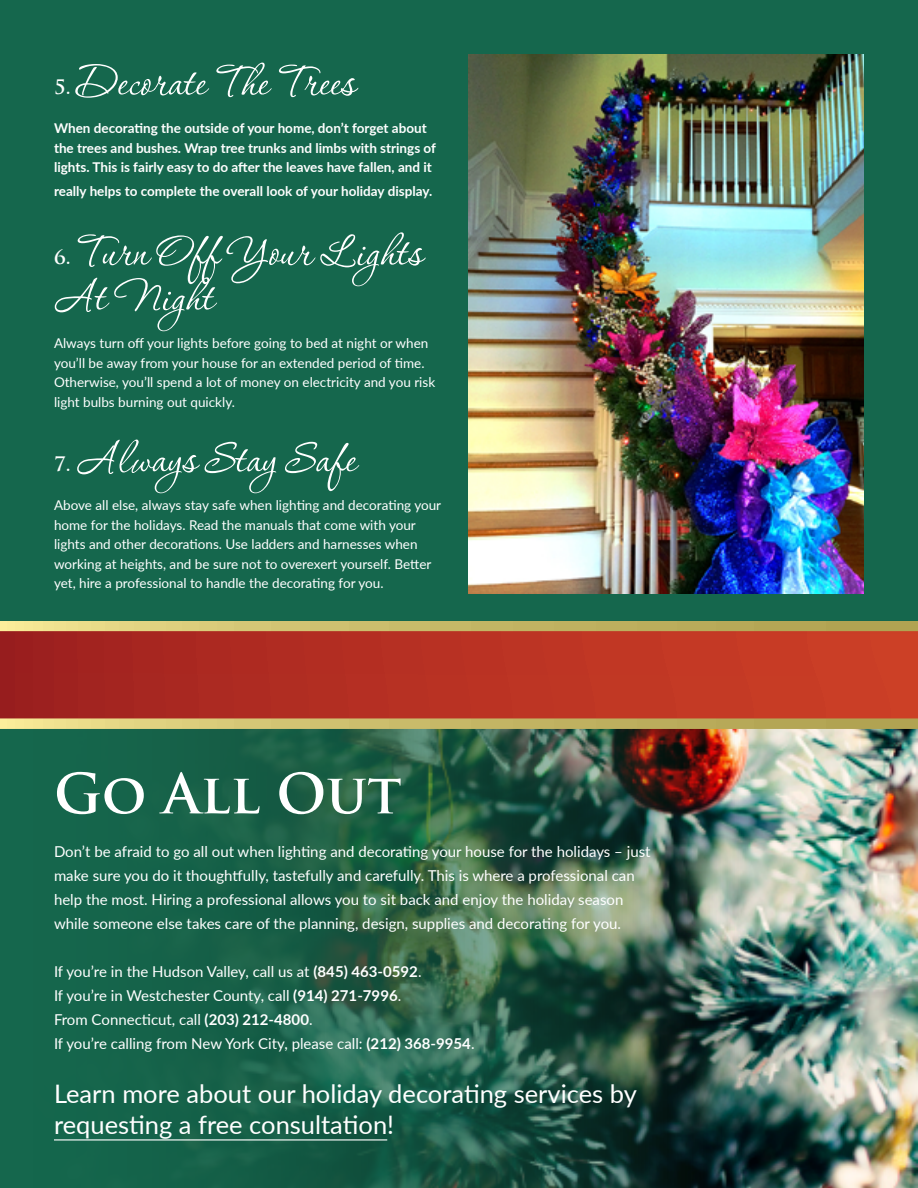
<style>
.page{position:relative;width:918px;height:1188px;background:#15674d}
.page>*{position:absolute;margin:0;border:0;box-sizing:border-box;transform-origin:0 0}
.t1{font:54px/45px "P22 Corinthia";color:#fff}
.t2{font:700 54px "Trajan Pro";color:#fff}
.t3{font:25.5px/30.6px "Lato";color:#fff}
.t4{font:700 19.5px "Trajan Pro";color:#fff}
.t5{font:15px/24px "Lato";color:#fff}
.t6{font:13.5px/19.5px "Lato";color:#fff}
.t7{font:700 13.5px/19.5px "Lato";color:#fff}
.s1{font-weight:700}
</style>
<div class="page">
<img style="left:188px;top:729px;width:730px;height:459px">
<hr style="left:54px;top:1139px;width:333px;height:2px;background:#fff">
<img style="left:468px;top:54px;width:396px;height:540px">
<svg style="left:0;top:621px;width:918px;height:108px"></svg>
<svg style="left:0;top:631px;width:918px;height:87px"></svg>
<h1 class="t1" style="left:76px;top:63px;width:280px">Decorate The Trees</h1>
<p class="t7" style="left:54px;top:118px;width:384px">When decorating the outside of your home, don’t forget about the trees and bushes. Wrap tree trunks and limbs with strings of lights. This is fairly easy to do after the leaves have fallen, and it</p>
<p class="t7" style="left:54px;top:180px;width:380px">really helps to complete the overall look of your holiday display.</p>
<h3 class="t4" style="left:54px;top:75px;width:18px">5.</h3>
<h1 class="t1" style="left:54px;top:233px;width:370px;text-indent:22px">Turn Off Your Lights<br>At Night</h1>
<p class="t6" style="left:54px;top:333px;width:383px">Always turn off your lights before going to bed at night or when you’ll be away from your house for an extended period of time.<br>Otherwise, you’ll spend a lot of money on electricity and you risk light bulbs burning out quickly.</p>
<h3 class="t4" style="left:54px;top:245px;width:18px">6.</h3>
<h1 class="t1" style="left:76px;top:440px;width:281px">Always Stay Safe</h1>
<p class="t6" style="left:54px;top:495px;width:389px">Above all else, always stay safe when lighting and decorating your home for the holidays. Read the manuals that come with your lights and other decorations. Use ladders and harnesses when working at heights, and be sure not to overexert yourself. Better yet, hire a professional to handle the decorating for you.</p>
<h3 class="t4" style="left:54px;top:452px;width:18px">7.</h3>
<h1 class="t2" style="left:54px;top:760px;width:349px">Go All Out</h1>
<p class="t5" style="left:54px;top:839px;width:598px">Don’t be afraid to go all out when lighting and decorating your house for the holidays – just make sure you do it thoughtfully, tastefully and carefully. This is where a professional can help the most. Hiring a professional allows you to sit back and enjoy the holiday season while someone else takes care of the planning, design, supplies and decorating for you.</p>
<p class="t5" style="left:54px;top:959px;width:422px">If you’re in the Hudson Valley, call us at <span class="s1">(845) 463-0592</span>.<br>If you’re in Westchester County, call <span class="s1">(914) 271-7996</span>.<br>From Connecticut, call <span class="s1">(203) 212-4800</span>.<br>If you’re calling from New York City, please call: <span class="s1">(212) 368-9954</span>.</p>
<h2 class="t3" style="left:54px;top:1078px;width:584px">Learn more about our holiday decorating services by requesting a free consultation!</h2>
</div>
